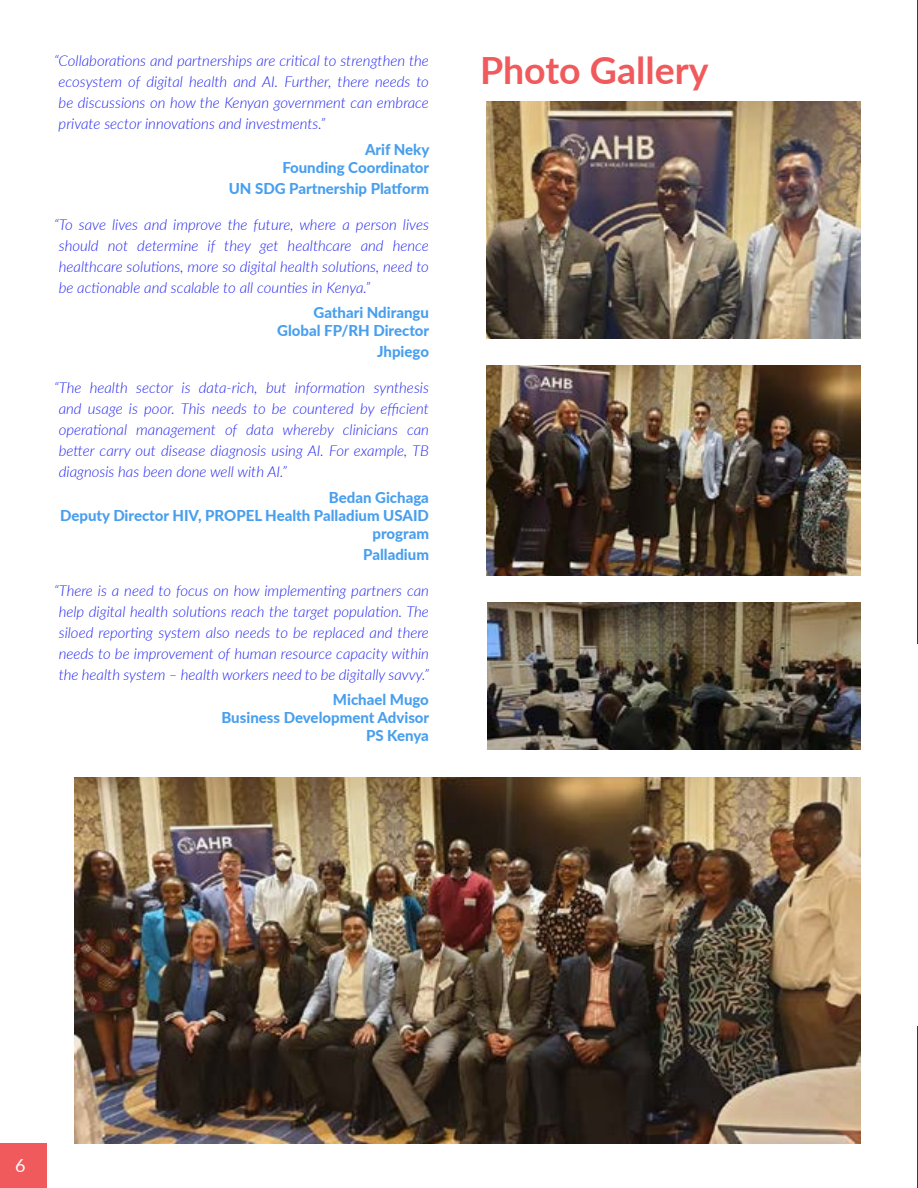
<style>
.page{position:relative;width:918px;height:1188px;background:#fff}
.page>*{position:absolute;margin:0;border:0;box-sizing:border-box;transform-origin:0 0}
.t1{font:700 37.5px "Lato";color:#f05a5c}
.t2{font:18px "Lato";color:#fff}
.t3{font:italic 300 15px/21px "Lato";color:#2123f0;text-align:justify}
.t4{font:800 15px/18px "Lato";color:#489fee;text-align:right}
</style>
<div class="page">
<div style="left:0;top:1143px;width:46px;height:45px;background:#f05a5c"></div>
<hr style="left:917px;top:1026px;width:1px;height:162px;background:#2123f0">
<img style="left:74px;top:777px;width:787px;height:367px">
<img style="left:486px;top:101px;width:375px;height:237px">
<img style="left:486px;top:365px;width:375px;height:211px">
<img style="left:487px;top:603px;width:374px;height:147px">
<hr style="left:917px;top:0;width:1px;height:644px;background:#2123f0">
<p class="t3" style="left:59px;top:50px;width:372px;text-indent:-5px">“Collaborations and partnerships are critical to strengthen the ecosystem of digital health and AI. Further, there needs to be discussions on how the Kenyan government can embrace private sector innovations and investments.”</p>
<p class="t4" style="left:282px;top:139px;width:149px">Arif Neky<br>Founding Coordinator</p>
<p class="t4" style="left:229px;top:178px;width:202px">UN SDG Partnership Platform</p>
<p class="t3" style="left:59px;top:213px;width:372px;text-indent:-5px">“To save lives and improve the future, where a person lives should not determine if they get healthcare and hence healthcare solutions, more so digital health solutions, need to be actionable and scalable to all counties in Kenya.”</p>
<p class="t4" style="left:277px;top:303px;width:154px">Gathari Ndirangu<br>Global FP/RH Director</p>
<p class="t4" style="left:377px;top:342px;width:53px">Jhpiego</p>
<p class="t3" style="left:59px;top:377px;width:372px;text-indent:-5px">“The health sector is data-rich, but information synthesis and usage is poor. This needs to be countered by efficient operational management of data whereby clinicians can better carry out disease diagnosis using AI. For example, TB diagnosis has been done well with AI.”</p>
<p class="t4" style="left:60px;top:487px;width:370px">Bedan Gichaga<br>Deputy Director HIV, PROPEL Health Palladium USAID program</p>
<p class="t4" style="left:363px;top:544px;width:67px">Palladium</p>
<p class="t3" style="left:54px;top:579px;width:376px;text-align:center">“There is a need to focus on how implementing partners can help digital health solutions reach the target population. The siloed reporting system also needs to be replaced and there needs to be improvement of human resource capacity within the health system – health workers need to be digitally savvy.”</p>
<p class="t4" style="left:221px;top:690px;width:209px">Michael Mugo<br>Business Development Advisor<br>PS Kenya</p>
<h1 class="t1" style="left:480px;top:43px;width:230px">Photo Gallery</h1>
<p class="t2" style="left:15px;top:1153px;width:12px">6</p>
</div>
